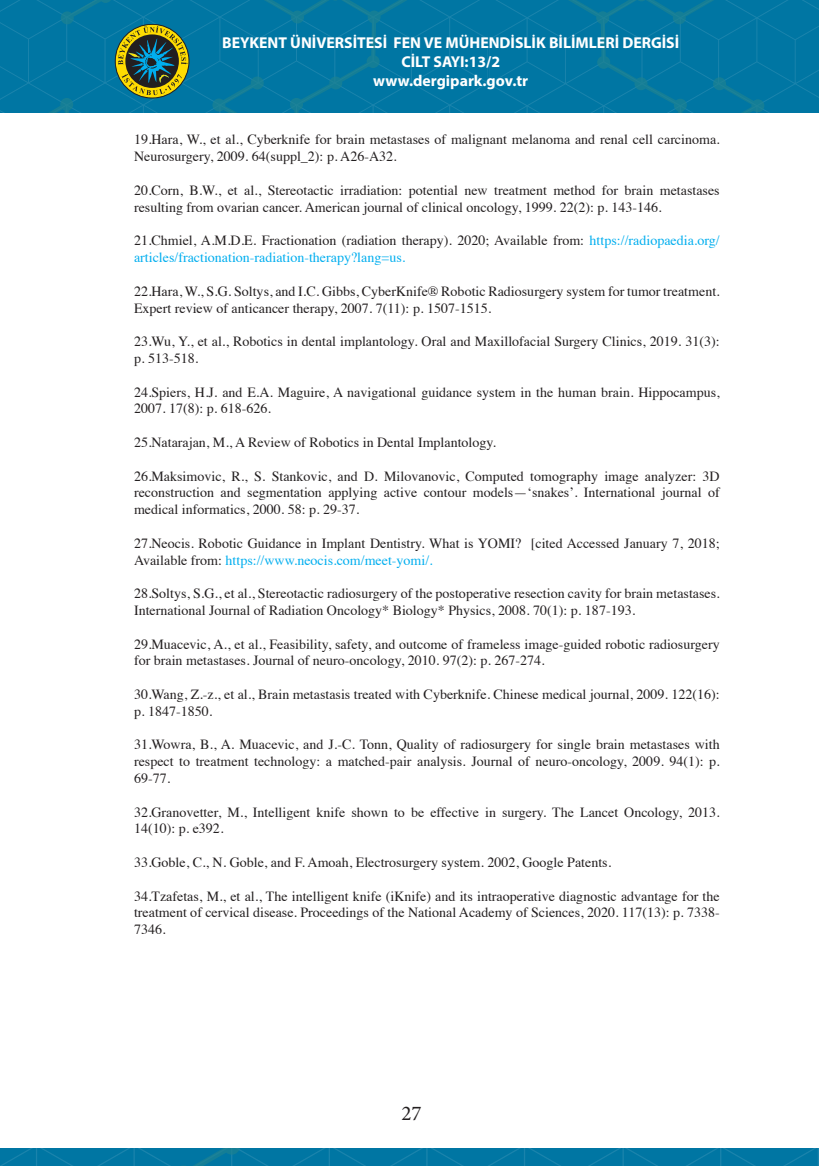
<style>
.page{position:relative;width:819px;height:1166px;background:#fff}
.page>*{position:absolute;margin:0;border:0;box-sizing:border-box;transform-origin:0 0}
.t1{font:21px "Minion Pro";color:#231f20}
.t2{font:700 15.75px "Myriad Pro";color:#fff}
.t3{font:14px/16.8px "Times";color:#231f20}
.t4{font:14px/16.8px "Times";color:#00aeef}
.s1{color:#231f20}
.s2{color:#00aeef}
</style>
<div class="page">
<div style="left:189px;top:0;width:298px;height:113px;background:#0076a3"></div>
<svg style="left:212px;top:0;width:244px;height:113px;background:#0277a2"></svg>
<svg style="left:489px;top:0;width:330px;height:113px;background:#0276a2"></svg>
<svg style="left:0;top:0;width:189px;height:113px;background:#18778b"></svg>
<svg style="left:0;top:1149px;width:819px;height:17px;background:#0176a3"></svg>
<p class="t2" style="left:222px;top:33px;width:458px">BEYKENT ÜNİVERSİTESİ FEN VE MÜHENDİSLİK BİLİMLERİ DERGİSİ</p>
<p class="t2" style="left:401px;top:51px;width:100px">CİLT SAYI:13/2</p>
<p class="t2" style="left:373px;top:70px;width:156px">www.dergipark.gov.tr</p>
<p class="t3" style="left:134px;top:130px;width:587px">19.Hara, W., et al., Cyberknife for brain metastases of malignant melanoma and renal cell carcinoma.<br>Neurosurgery, 2009. 64(suppl_2): p. A26-A32.</p>
<p class="t3" style="left:134px;top:181px;width:587px">20.Corn, B.W., et al., Stereotactic irradiation: potential new treatment method for brain metastases resulting from ovarian cancer. American journal of clinical oncology, 1999. 22(2): p. 143-146.</p>
<p class="t4" style="left:134px;top:231px;width:587px"><span class="s1">21.Chmiel, A.M.D.E. Fractionation (radiation therapy). 2020; Available from:</span> https://radiopaedia.org/ articles/fractionation-radiation-therapy?lang=us.</p>
<p class="t3" style="left:134px;top:281px;width:587px">22.Hara, W., S.G. Soltys, and I.C. Gibbs, CyberKnife® Robotic Radiosurgery system for tumor treatment.<br>Expert review of anticancer therapy, 2007. 7(11): p. 1507-1515.</p>
<p class="t3" style="left:134px;top:332px;width:587px">23.Wu, Y., et al., Robotics in dental implantology. Oral and Maxillofacial Surgery Clinics, 2019. 31(3): p. 513-518.</p>
<p class="t3" style="left:134px;top:382px;width:587px">24.Spiers, H.J. and E.A. Maguire, A navigational guidance system in the human brain. Hippocampus,<br>2007. 17(8): p. 618-626.</p>
<p class="t3" style="left:134px;top:433px;width:363px">25.Natarajan, M., A Review of Robotics in Dental Implantology.</p>
<p class="t3" style="left:134px;top:466px;width:587px;text-align:justify">26.Maksimovic, R., S. Stankovic, and D. Milovanovic, Computed tomography image analyzer: 3D reconstruction and segmentation applying active contour models—‘snakes’. International journal of medical informatics, 2000. 58: p. 29-37.</p>
<p class="t3" style="left:134px;top:533px;width:587px">27.Neocis. Robotic Guidance in Implant Dentistry. What is YOMI? [cited Accessed January 7, 2018;<br>Available from: <span class="s2">https://www.neocis.com/meet-yomi/.</span></p>
<p class="t3" style="left:134px;top:584px;width:587px">28.Soltys, S.G., et al., Stereotactic radiosurgery of the postoperative resection cavity for brain metastases.<br>International Journal of Radiation Oncology* Biology* Physics, 2008. 70(1): p. 187-193.</p>
<p class="t3" style="left:134px;top:634px;width:587px">29.Muacevic, A., et al., Feasibility, safety, and outcome of frameless image-guided robotic radiosurgery for brain metastases. Journal of neuro-oncology, 2010. 97(2): p. 267-274.</p>
<p class="t3" style="left:134px;top:685px;width:587px">30.Wang, Z.-z., et al., Brain metastasis treated with Cyberknife. Chinese medical journal, 2009. 122(16): p. 1847-1850.</p>
<p class="t3" style="left:134px;top:735px;width:587px;text-align:justify">31.Wowra, B., A. Muacevic, and J.-C. Tonn, Quality of radiosurgery for single brain metastases with respect to treatment technology: a matched-pair analysis. Journal of neuro-oncology, 2009. 94(1): p.<br>69-77.</p>
<p class="t3" style="left:134px;top:802px;width:587px">32.Granovetter, M., Intelligent knife shown to be effective in surgery. The Lancet Oncology, 2013.<br>14(10): p. e392.</p>
<p class="t3" style="left:134px;top:853px;width:478px">33.Goble, C., N. Goble, and F. Amoah, Electrosurgery system. 2002, Google Patents.</p>
<p class="t3" style="left:134px;top:886px;width:587px;text-align:justify">34.Tzafetas, M., et al., The intelligent knife (iKnife) and its intraoperative diagnostic advantage for the treatment of cervical disease. Proceedings of the National Academy of Sciences, 2020. 117(13): p. 7338- 7346.</p>
<h1 class="t1" style="left:401px;top:1099px;width:22px">27</h1>
</div>
